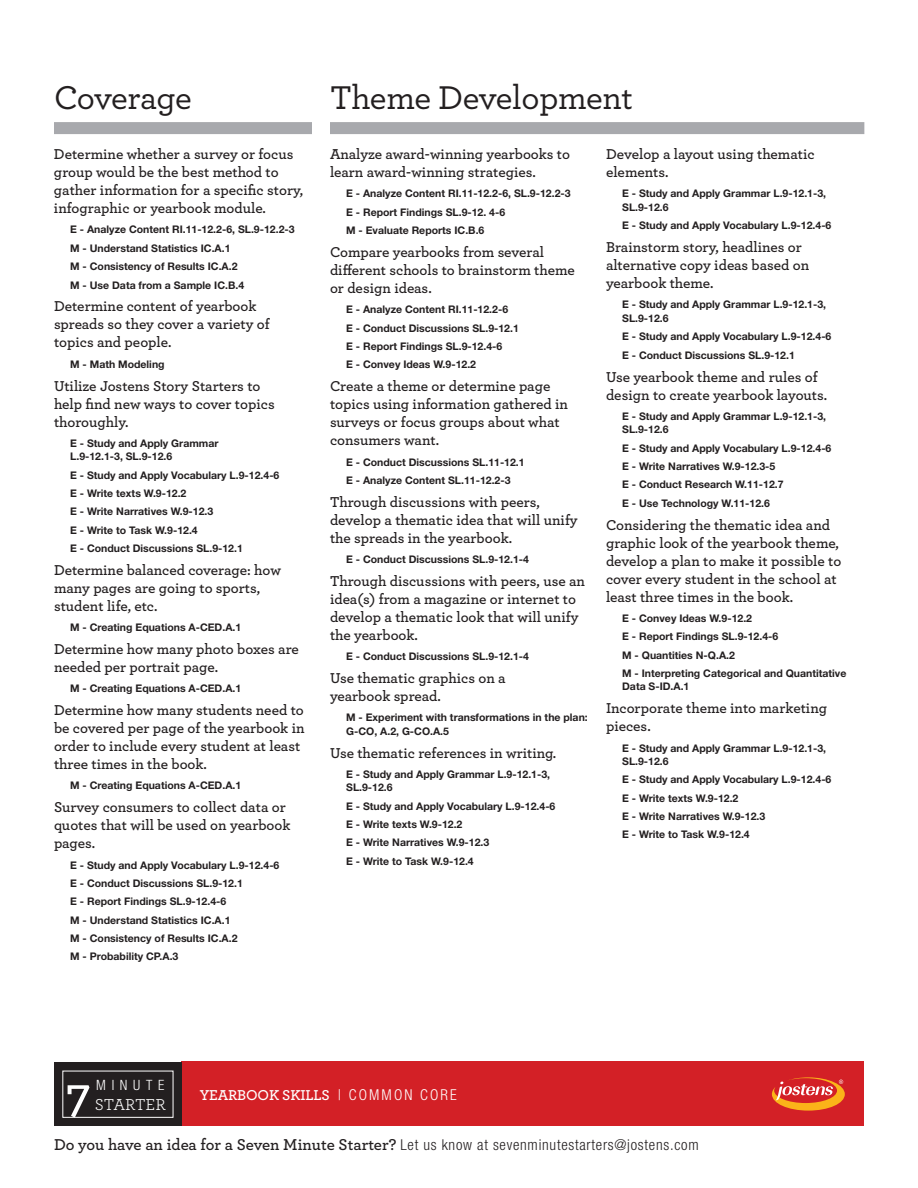
<style>
.page{position:relative;width:918px;height:1188px;background:#fff}
.page>*{position:absolute;margin:0;border:0;box-sizing:border-box;transform-origin:0 0}
.t1{font:600 50.85px "Archer";color:#fff}
.t2{font:500 34.5px "Archer";letter-spacing:-.01em;color:#231f20}
.t3{font:16.65px "Archer";letter-spacing:-.01em;color:#fff}
.t4{font:600 15px/18px "Archer";letter-spacing:-.005em;color:#231f20}
.t5{font:300 condensed 15px "Helvetica Neue";letter-spacing:.05em;color:#231f20}
.t6{font:600 15px "Archer";letter-spacing:-.01em;color:#fff}
.t7{font:300 condensed 14.25px "Helvetica Neue";letter-spacing:.4em;color:#fff}
.t8{font:700 10.5px/18.3px "Helvetica Neue";color:#231f20}
.s1{font-family:"Helvetica Neue";font-weight:300;font-stretch:condensed}
.s2{font-family:"Archer";font-weight:600;font-stretch:normal;font-size:16.5px}
</style>
<div class="page">
<div style="left:181px;top:1062px;width:683px;height:64px;background:#d32026"></div>
<svg style="left:772px;top:1077px;width:73px;height:34px"></svg>
<div style="left:54px;top:1062px;width:128px;height:64px;background:#231f20"></div>
<div style="left:63px;top:1071px;width:110px;height:47px;border:1px solid #fff"></div>
<div style="left:330px;top:122px;width:534px;height:12px;background:#a8a9ad"></div>
<div style="left:54px;top:122px;width:258px;height:12px;background:#a8a9ad"></div>
<h2 class="t2" style="left:54px;top:75px;width:140px">Coverage</h2>
<h2 class="t2" style="left:330px;top:75px;width:305px">Theme Development</h2>
<h3 class="t4" style="left:54px;top:144px;width:251px">Determine whether a survey or focus group would be the best method to gather information for a specific story, infographic or yearbook module.</h3>
<p class="t8" style="left:70px;top:220px;width:226px">E - Analyze Content RI.11-12.2-6, SL.9-12.2-3<br>M - Understand Statistics IC.A.1<br>M - Consistency of Results IC.A.2<br>M - Use Data from a Sample IC.B.4</p>
<h3 class="t4" style="left:54px;top:297px;width:217px">Determine content of yearbook spreads so they cover a variety of topics and people.</h3>
<p class="t8" style="left:70px;top:355px;width:96px">M - Math Modeling</p>
<h3 class="t4" style="left:54px;top:376px;width:222px">Utilize Jostens Story Starters to help find new ways to cover topics thoroughly.</h3>
<p class="t8" style="left:70px;top:436px;width:150px;line-height:13.5px">E - Study and Apply Grammar<br>L.9-12.1-3, SL.9-12.6</p>
<p class="t8" style="left:70px;top:466px;width:211px">E - Study and Apply Vocabulary L.9-12.4-6<br>E - Write texts W.9-12.2<br>E - Write Narratives W.9-12.3<br>E - Write to Task W.9-12.4<br>E - Conduct Discussions SL.9-12.1</p>
<h3 class="t4" style="left:54px;top:560px;width:229px">Determine balanced coverage: how many pages are going to sports, student life, etc.</h3>
<p class="t8" style="left:70px;top:618px;width:173px">M - Creating Equations A-CED.A.1</p>
<h3 class="t4" style="left:54px;top:639px;width:246px">Determine how many photo boxes are needed per portrait page.</h3>
<p class="t8" style="left:70px;top:679px;width:173px">M - Creating Equations A-CED.A.1</p>
<h3 class="t4" style="left:54px;top:700px;width:252px">Determine how many students need to be covered per page of the yearbook in order to include every student at least three times in the book.</h3>
<p class="t8" style="left:70px;top:776px;width:173px">M - Creating Equations A-CED.A.1</p>
<h3 class="t4" style="left:54px;top:797px;width:238px">Survey consumers to collect data or quotes that will be used on yearbook pages.</h3>
<p class="t8" style="left:70px;top:855px;width:211px">E - Study and Apply Vocabulary L.9-12.4-6<br>E - Conduct Discussions SL.9-12.1<br>E - Report Findings SL.9-12.4-6<br>M - Understand Statistics IC.A.1<br>M - Consistency of Results IC.A.2<br>M - Probability CP.A.3</p>
<h3 class="t4" style="left:330px;top:144px;width:241px">Analyze award-winning yearbooks to learn award-winning strategies.</h3>
<p class="t8" style="left:346px;top:184px;width:226px">E - Analyze Content RI.11-12.2-6, SL.9-12.2-3<br>E - Report Findings SL.9-12. 4-6<br>M - Evaluate Reports IC.B.6</p>
<h3 class="t4" style="left:330px;top:242px;width:246px">Compare yearbooks from several different schools to brainstorm theme or design ideas.</h3>
<p class="t8" style="left:346px;top:300px;width:174px">E - Analyze Content RI.11-12.2-6<br>E - Conduct Discussions SL.9-12.1<br>E - Report Findings SL.9-12.4-6<br>E - Convey Ideas W.9-12.2</p>
<h3 class="t4" style="left:330px;top:376px;width:240px">Create a theme or determine page topics using information gathered in surveys or focus groups about what consumers want.</h3>
<p class="t8" style="left:346px;top:452px;width:180px">E - Conduct Discussions SL.11-12.1<br>E - Analyze Content SL.11-12.2-3</p>
<h3 class="t4" style="left:330px;top:492px;width:249px">Through discussions with peers, develop a thematic idea that will unify the spreads in the yearbook.</h3>
<p class="t8" style="left:346px;top:550px;width:184px">E - Conduct Discussions SL.9-12.1-4</p>
<h3 class="t4" style="left:330px;top:571px;width:257px">Through discussions with peers, use an idea(s) from a magazine or internet to develop a thematic look that will unify the yearbook.</h3>
<p class="t8" style="left:346px;top:647px;width:184px">E - Conduct Discussions SL.9-12.1-4</p>
<h3 class="t4" style="left:330px;top:668px;width:177px">Use thematic graphics on a yearbook spread.</h3>
<p class="t8" style="left:346px;top:710px;width:243px;line-height:13.5px">M - Experiment with transformations in the plan:<br>G-CO, A.2, G-CO.A.5</p>
<h3 class="t4" style="left:330px;top:743px;width:228px">Use thematic references in writing.</h3>
<p class="t8" style="left:346px;top:767px;width:205px;line-height:13.5px">E - Study and Apply Grammar L.9-12.1-3,<br>SL.9-12.6</p>
<p class="t8" style="left:346px;top:797px;width:211px">E - Study and Apply Vocabulary L.9-12.4-6<br>E - Write texts W.9-12.2<br>E - Write Narratives W.9-12.3<br>E - Write to Task W.9-12.4</p>
<h3 class="t4" style="left:606px;top:144px;width:210px">Develop a layout using thematic elements.</h3>
<p class="t8" style="left:622px;top:187px;width:205px;line-height:13.5px">E - Study and Apply Grammar L.9-12.1-3,<br>SL.9-12.6</p>
<p class="t8" style="left:622px;top:216px;width:211px">E - Study and Apply Vocabulary L.9-12.4-6</p>
<h3 class="t4" style="left:606px;top:237px;width:205px">Brainstorm story, headlines or alternative copy ideas based on yearbook theme.</h3>
<p class="t8" style="left:622px;top:298px;width:205px;line-height:13.5px">E - Study and Apply Grammar L.9-12.1-3,<br>SL.9-12.6</p>
<p class="t8" style="left:622px;top:327px;width:211px">E - Study and Apply Vocabulary L.9-12.4-6<br>E - Conduct Discussions SL.9-12.1</p>
<h3 class="t4" style="left:606px;top:367px;width:223px">Use yearbook theme and rules of design to create yearbook layouts.</h3>
<p class="t8" style="left:622px;top:409px;width:205px;line-height:13.5px">E - Study and Apply Grammar L.9-12.1-3,<br>SL.9-12.6</p>
<p class="t8" style="left:622px;top:439px;width:211px">E - Study and Apply Vocabulary L.9-12.4-6<br>E - Write Narratives W.9-12.3-5<br>E - Conduct Research W.11-12.7<br>E - Use Technology W.11-12.6</p>
<h3 class="t4" style="left:606px;top:515px;width:237px">Considering the thematic idea and graphic look of the yearbook theme, develop a plan to make it possible to cover every student in the school at least three times in the book.</h3>
<p class="t8" style="left:622px;top:609px;width:226px">E - Convey Ideas W.9-12.2<br>E - Report Findings SL.9-12.4-6<br>M - Quantities N-Q.A.2<br>M - Interpreting Categorical and Quantitative</p>
<p class="t8" style="left:622px;top:677px;width:69px">Data S-ID.A.1</p>
<h3 class="t4" style="left:606px;top:698px;width:223px">Incorporate theme into marketing pieces.</h3>
<p class="t8" style="left:622px;top:741px;width:205px;line-height:13.5px">E - Study and Apply Grammar L.9-12.1-3,<br>SL.9-12.6</p>
<p class="t8" style="left:622px;top:770px;width:211px">E - Study and Apply Vocabulary L.9-12.4-6<br>E - Write texts W.9-12.2<br>E - Write Narratives W.9-12.3<br>E - Write to Task W.9-12.4</p>
<h3 class="t7" style="left:96px;top:1077px;width:70px">minute</h3>
<h1 class="t1" style="left:66px;top:1057px;width:27px">7</h1>
<h3 class="t6" style="left:200px;top:1083px;width:259px">yearbook skills <span class="s1">| common core</span></h3>
<h3 class="t3" style="left:95px;top:1093px;width:72px">STARTER</h3>
<h3 class="t5" style="left:54px;top:1136px;width:646px"><span class="s2">Do you have an idea for a Seven Minute Starter?</span> Let us know at sevenminutestarters@jostens.com</h3>
</div>
